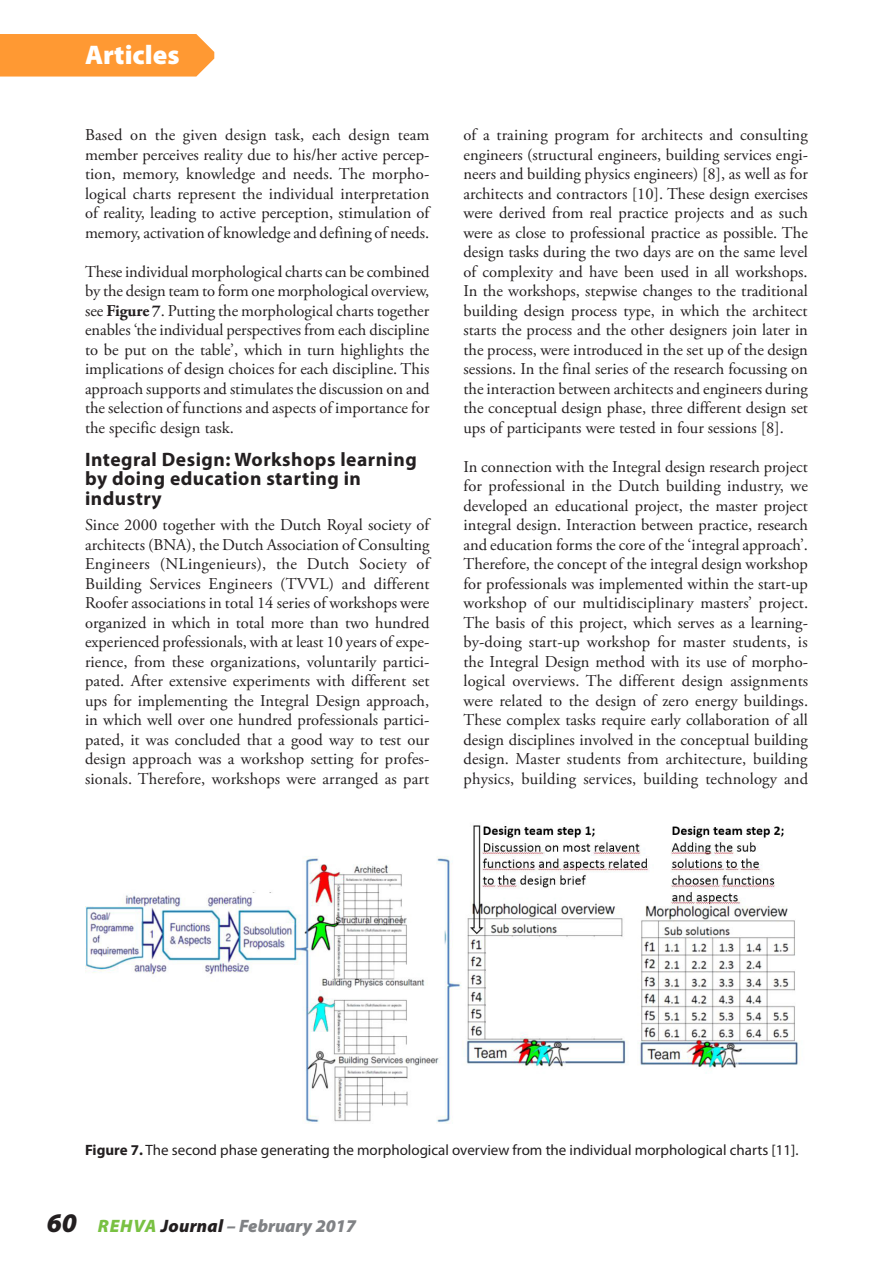
<style>
.page{position:relative;width:893px;height:1263px;background:#fff}
.page>*{position:absolute;margin:0;border:0;box-sizing:border-box;transform-origin:0 0}
.t1{font:900 27px "Myriad Pro";color:#fff}
.Heading_2{font:700 19.5px/19.5px "Myriad Pro";letter-spacing:.025em;color:#231f20}
.t2{font:italic 900 18px "Myriad Pro";letter-spacing:.01em;color:#808285}
.t3{font:16.5px/19.5px "Adobe Garamond Pro";color:#231f20;text-align:justify}
.Caption_0{font:15px "Myriad Pro";color:#231f20}
.s1{font-weight:700}
.s2{font-size:27px;color:#231f20}
.s3{color:#79c142}
.s4{color:#231f20}
</style>
<div class="page">
<img style="left:85px;top:825px;width:715px;height:299px">
<div style="left:0;top:34px;width:214px;height:43px;background:#f93"></div>
<h1 class="t1" style="left:85px;top:37px;width:96px">Articles</h1>
<p class="t3" style="left:85px;top:126px;width:346px">Based on the given design task, each design team member perceives reality due to his/her active percep&shy;tion, memory, knowledge and needs. The morpho&shy;logical charts represent the individual interpretation of reality, leading to active perception, stimulation of memory, activation of knowledge and defining of needs.</p>
<p class="t3" style="left:85px;top:262px;width:346px">These individual morphological charts can be combined by the design team to form one morphological overview, see <span class="s1">Figure 7</span>. Putting the morphological charts together enables ‘the individual perspectives from each discipline to be put on the table’, which in turn highlights the implications of design choices for each discipline. This approach supports and stimulates the discussion on and the selection of functions and aspects of importance for the specific design task.</p>
<p class="Heading_2" style="left:85px;top:449px;width:333px">Integral Design: Workshops learning by doing education starting in industry</p>
<p class="t3" style="left:85px;top:516px;width:346px">Since 2000 together with the Dutch Royal society of architects (BNA), the Dutch Association of Consulting Engineers (NLingenieurs), the Dutch Society of Building Services Engineers (TVVL) and different Roofer associations in total 14 series of workshops were organized in which in total more than two hundred experienced professionals, with at least 10 years of expe&shy;rience, from these organizations, voluntarily partici&shy;pated. After extensive experiments with different set ups for implementing the Integral Design approach, in which well over one hundred professionals partici&shy;pated, it was concluded that a good way to test our design approach was a workshop setting for profes&shy;sionals. Therefore, workshops were arranged as part</p>
<p class="t3" style="left:463px;top:126px;width:346px">of a training program for architects and consulting engineers (structural engineers, building services engi&shy;neers and building physics engineers) [8], as well as for architects and contractors [10]. These design exercises were derived from real practice projects and as such were as close to professional practice as possible. The design tasks during the two days are on the same level of complexity and have been used in all workshops.<br>In the workshops, stepwise changes to the traditional building design process type, in which the architect starts the process and the other designers join later in the process, were introduced in the set up of the design sessions. In the final series of the research focussing on the interaction between architects and engineers during the conceptual design phase, three different design set ups of participants were tested in four sessions [8].</p>
<p class="t3" style="left:463px;top:457px;width:346px">In connection with the Integral design research project for professional in the Dutch building industry, we developed an educational project, the master project integral design. Interaction between practice, research and education forms the core of the ‘integral approach’.<br>Therefore, the concept of the integral design workshop for professionals was implemented within the start-up workshop of our multidisciplinary masters’ project.<br>The basis of this project, which serves as a learning&shy;by-doing start-up workshop for master students, is the Integral Design method with its use of morpho&shy;logical overviews. The different design assignments were related to the design of zero energy buildings.<br>These complex tasks require early collaboration of all design disciplines involved in the conceptual building design. Master students from architecture, building physics, building services, building technology and</p>
<p class="Caption_0" style="left:85px;top:1140px;width:715px"><span class="s1">Figure 7.</span> The second phase generating the morphological overview from the individual morphological charts [11].</p>
<p class="t2" style="left:47px;top:1214px;width:311px"><span class="s2">60</span> <span class="s3">REHVA</span> <span class="s4">Journal</span> – February 2017</p>
</div>
